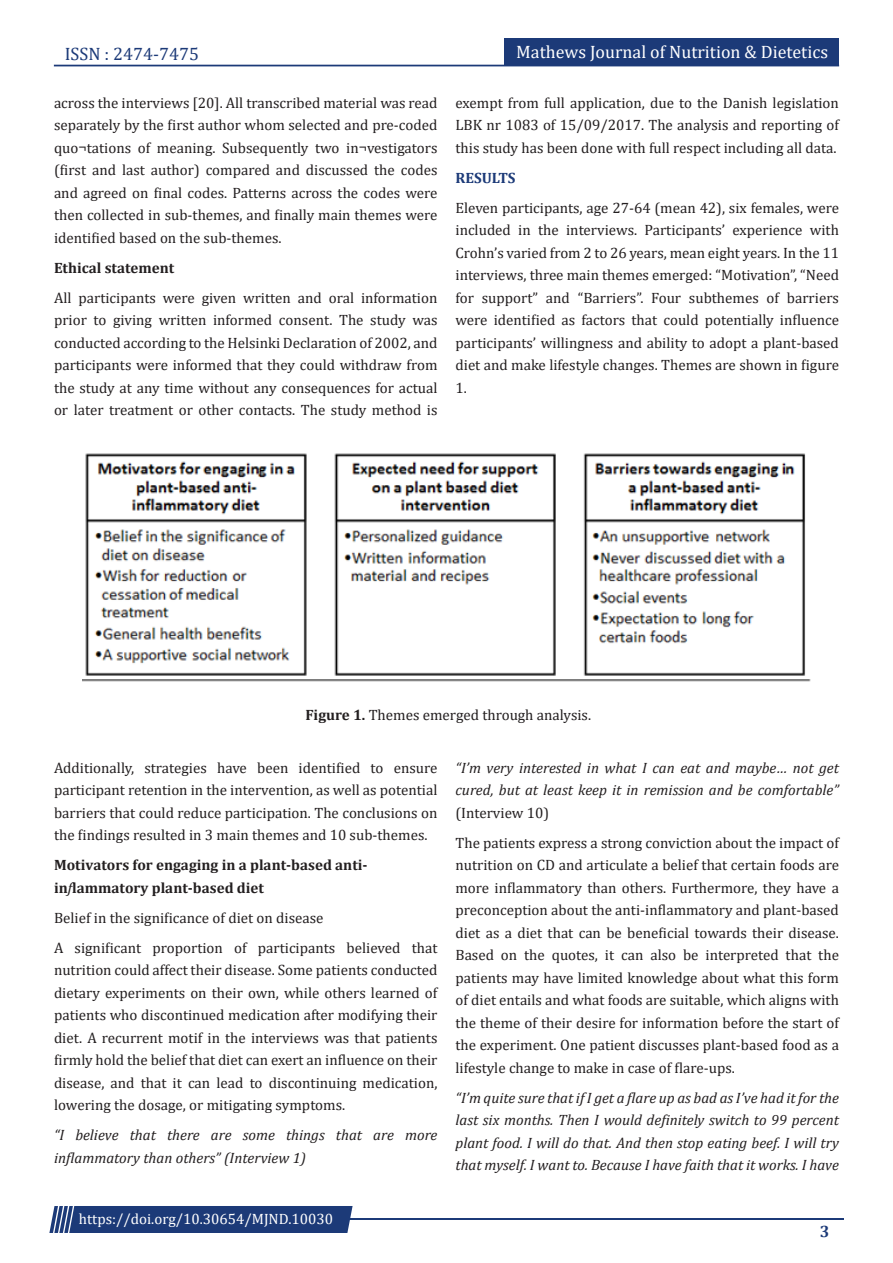
<style>
.page{position:relative;width:893px;height:1263px;background:#fff}
.page>*{position:absolute;margin:0;border:0;box-sizing:border-box;transform-origin:0 0}
.t1{font:18px "Cambria";color:#fff}
.t2{font:18px "Cambria";color:#1c3a78}
.t3{font:700 16.5px "Cambria";color:#1c3a78}
.t4{font:15px/22.5px "Cambria";color:#231f20;text-align:justify}
.t5{font:italic 15px/22.5px "Cambria";color:#231f20;text-align:justify}
.t6{font:700 15px/22.5px "Cambria";color:#231f20}
.t7{font:15px "Cambria";color:#fff}
.t8{font:700 15px "Cambria";color:#1c3a78}
.s1{font-weight:700}
.s2{font-weight:400;font-style:italic}
.s3{font-style:normal}
</style>
<div class="page">
<div style="left:54px;top:65px;width:785px;height:1px;border:1px solid #1c3a78"></div>
<div style="left:504px;top:39px;width:335px;height:27px;background:#1c3a78"></div>
<hr style="left:310px;top:1219px;width:534px;height:1px;background:#1c3a78">
<div style="left:49px;top:1206px;width:304px;height:27px;background:#1c3a78"></div>
<img style="left:83px;top:453px;width:728px;height:229px">
<p class="t2" style="left:65px;top:43px;width:136px">ISSN : 2474-7475</p>
<p class="t4" style="left:54px;top:91px;width:385px">across the interviews [20]. All transcribed material was read separately by the first author whom selected and pre-coded quo¬tations of meaning. Subsequently two in¬vestigators (first and last author) compared and discussed the codes and agreed on final codes. Patterns across the codes were then collected in sub-themes, and finally main themes were identified based on the sub-themes.</p>
<p class="t6" style="left:54px;top:256px;width:122px">Ethical statement</p>
<p class="t4" style="left:54px;top:286px;width:385px">All participants were given written and oral information prior to giving written informed consent. The study was conducted according to the Helsinki Declaration of 2002, and participants were informed that they could withdraw from the study at any time without any consequences for actual or later treatment or other contacts. The study method is</p>
<p class="t1" style="left:516px;top:41px;width:313px">Mathews Journal of Nutrition &amp; Dietetics</p>
<p class="t4" style="left:455px;top:91px;width:385px">exempt from full application, due to the Danish legislation LBK nr 1083 of 15/09/2017. The analysis and reporting of this study has been done with full respect including all data.</p>
<p class="t8" style="left:455px;top:167px;width:61px">RESULTS</p>
<p class="t4" style="left:455px;top:196px;width:385px">Eleven participants, age 27-64 (mean 42), six females, were included in the interviews. Participants’ experience with Crohn’s varied from 2 to 26 years, mean eight years. In the 11 interviews, three main themes emerged: “Motivation”, “Need for support” and “Barriers”. Four subthemes of barriers were identified as factors that could potentially influence participants’ willingness and ability to adopt a plant-based diet and make lifestyle changes. Themes are shown in figure 1.</p>
<p class="t4" style="left:305px;top:703px;width:287px"><span class="s1">Figure 1.</span> Themes emerged through analysis.</p>
<p class="t4" style="left:54px;top:756px;width:385px">Additionally, strategies have been identified to ensure participant retention in the intervention, as well as potential barriers that could reduce participation. The conclusions on the findings resulted in 3 main themes and 10 sub-themes.</p>
<p class="t6" style="left:54px;top:853px;width:315px">Motivators for engaging in a plant-based anti&shy;in<span class="s2">f</span>lammatory plant-based diet</p>
<p class="t4" style="left:54px;top:906px;width:271px">Belief in the significance of diet on disease</p>
<p class="t4" style="left:54px;top:936px;width:385px">A significant proportion of participants believed that nutrition could affect their disease. Some patients conducted dietary experiments on their own, while others learned of patients who discontinued medication after modifying their diet. A recurrent motif in the interviews was that patients firmly hold the belief that diet can exert an influence on their disease, and that it can lead to discontinuing medication, lowering the dosage, or mitigating symptoms.</p>
<p class="t5" style="left:54px;top:1123px;width:385px">“I believe that there are some things that are more inflammatory than others” (Interview 1)</p>
<p class="t5" style="left:455px;top:755px;width:385px">“I’m very interested in what I can eat and maybe… not get cured, but at least keep it in remission and be comfortable” <span class="s3">(Interview 10)</span></p>
<p class="t4" style="left:455px;top:831px;width:385px">The patients express a strong conviction about the impact of nutrition on CD and articulate a belief that certain foods are more inflammatory than others. Furthermore, they have a preconception about the anti-inflammatory and plant-based diet as a diet that can be beneficial towards their disease.<br>Based on the quotes, it can also be interpreted that the patients may have limited knowledge about what this form of diet entails and what foods are suitable, which aligns with the theme of their desire for information before the start of the experiment. One patient discusses plant-based food as a lifestyle change to make in case of flare-ups.</p>
<p class="t5" style="left:455px;top:1085px;width:385px">“I’m quite sure that if I get a flare up as bad as I’ve had it for the last six months. Then I would definitely switch to 99 percent plant food. I will do that. And then stop eating beef. I will try that myself. I want to. Because I have faith that it works. I have</p>
<p class="t7" style="left:79px;top:1210px;width:256px">https://doi.org/10.30654/MJND.10030</p>
<p class="t3" style="left:820px;top:1220px;width:11px">3</p>
</div>
